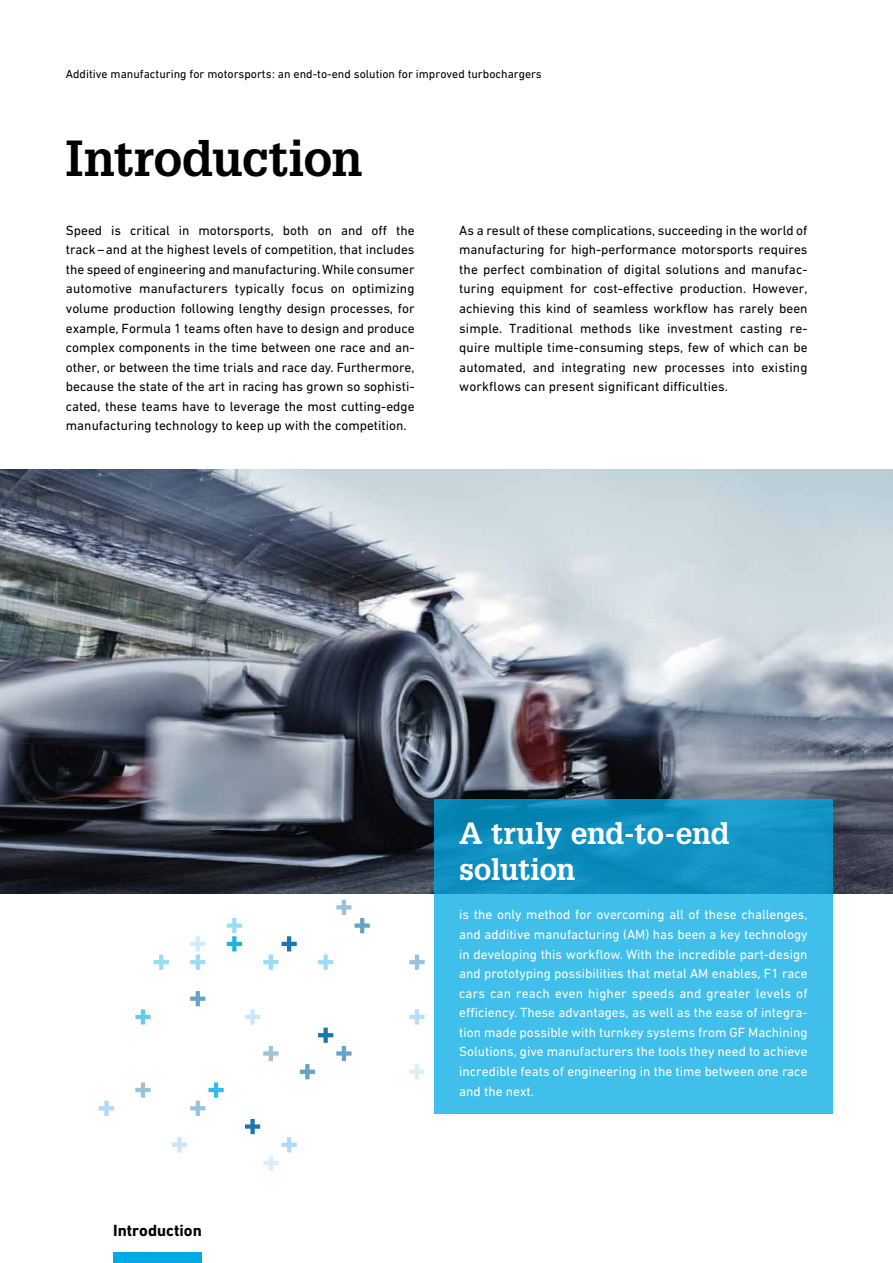
<style>
.page{position:relative;width:893px;height:1263px;background:#fff}
.page>*{position:absolute;margin:0;border:0;box-sizing:border-box;transform-origin:0 0}
.t1{font:700 49.5px "Glypha LT Pro";letter-spacing:-.005em;color:#000}
.t2{font:700 30px/36px "Glypha LT Pro";letter-spacing:-.01em;color:#fff}
.t3{font:700 16.5px "DIN Next W1 G";color:#000}
.t4{font:13.5px/19.5px "DIN Next W1 G";color:#000;text-align:justify}
.t5{font:13.5px/19.5px "DIN Next W1 G";color:#fff;text-align:justify}
.t6{font:12px "DIN Next W1 G";color:#000}
</style>
<div class="page">
<img style="left:0;top:469px;width:893px;height:424px">
<svg style="left:409px;top:1064px;width:16px;height:15px"></svg>
<svg style="left:409px;top:1009px;width:16px;height:15px"></svg>
<svg style="left:245px;top:1009px;width:15px;height:15px"></svg>
<svg style="left:172px;top:1137px;width:15px;height:15px"></svg>
<svg style="left:99px;top:1101px;width:15px;height:15px"></svg>
<svg style="left:190px;top:936px;width:15px;height:34px"></svg>
<svg style="left:135px;top:1009px;width:16px;height:15px"></svg>
<svg style="left:227px;top:918px;width:15px;height:33px"></svg>
<svg style="left:318px;top:954px;width:15px;height:16px"></svg>
<svg style="left:154px;top:954px;width:15px;height:16px"></svg>
<svg style="left:409px;top:954px;width:16px;height:16px"></svg>
<svg style="left:336px;top:900px;width:34px;height:33px"></svg>
<svg style="left:300px;top:1027px;width:52px;height:52px"></svg>
<svg style="left:263px;top:936px;width:34px;height:34px"></svg>
<svg style="left:263px;top:1046px;width:15px;height:15px"></svg>
<svg style="left:245px;top:1119px;width:52px;height:52px"></svg>
<svg style="left:190px;top:1082px;width:34px;height:34px"></svg>
<svg style="left:190px;top:991px;width:15px;height:15px"></svg>
<svg style="left:135px;top:1082px;width:16px;height:16px"></svg>
<svg style="left:435px;top:799px;width:398px;height:314px;background:#31b0dd"></svg>
<div style="left:113px;top:1253px;width:89px;height:10px;background:#00aae5"></div>
<p class="t6" style="left:66px;top:67px;width:477px">Additive manufacturing for motorsports: an end-to-end solution for improved turbochargers</p>
<h1 class="t1" style="left:66px;top:128px;width:298px">Introduction</h1>
<p class="t4" style="left:66px;top:220px;width:350px">Speed is critical in motorsports, both on and off the track–and at the highest levels of competition, that includes the speed of engineering and manufacturing. While consumer automotive manufacturers typically focus on optimizing volume production following lengthy design processes, for example, Formula 1 teams often have to design and produce complex components in the time between one race and an&shy;other, or between the time trials and race day. Furthermore, because the state of the art in racing has grown so sophisti&shy;cated, these teams have to leverage the most cutting-edge manufacturing technology to keep up with the competition.</p>
<p class="t4" style="left:459px;top:220px;width:350px">As a result of these complications, succeeding in the world of manufacturing for high-performance motorsports requires the perfect combination of digital solutions and manufac&shy;turing equipment for cost-effective production. However, achieving this kind of seamless workflow has rarely been simple. Traditional methods like investment casting re&shy;quire multiple time-consuming steps, few of which can be automated, and integrating new processes into existing workflows can present significant difficulties.</p>
<p class="t3" style="left:113px;top:1221px;width:90px">Introduction</p>
<h2 class="t2" style="left:459px;top:815px;width:272px">A truly end-to-end solution</h2>
<p class="t5" style="left:459px;top:905px;width:350px">is the only method for overcoming all of these challenges, and additive manufacturing (AM) has been a key technology in developing this workflow. With the incredible part-design and prototyping possibilities that metal AM enables, F1 race cars can reach even higher speeds and greater levels of efficiency. These advantages, as well as the ease of integra&shy;tion made possible with turnkey systems from GF Machining Solutions, give manufacturers the tools they need to achieve incredible feats of engineering in the time between one race and the next.</p>
</div>
